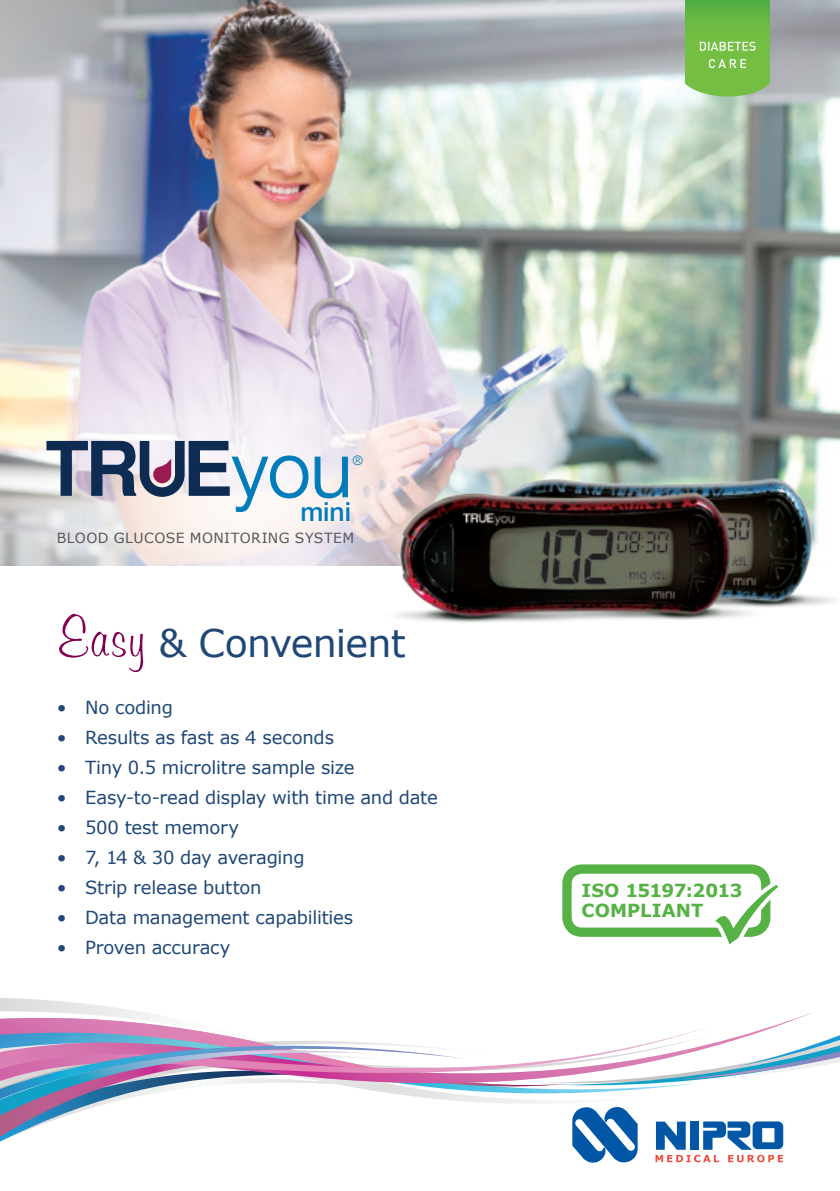
<style>
.page{position:relative;width:840px;height:1191px;background:#fff}
.page>*{position:absolute;margin:0;border:0;box-sizing:border-box;transform-origin:0 0}
.t1{font:300 76.8px "Helvetica Neue LT Pro";color:#007cbb}
.t2{font:38px "Verdana";letter-spacing:-.02em;color:#1f4876}
.t3{font:500 26.4px "Helvetica Neue LT Pro";color:#007cbb}
.t4{font:18px "Verdana";letter-spacing:-.015em;color:#1f4876}
.t5{font:700 18px/20px "Verdana";letter-spacing:-.005em;color:#57b246}
.t6{font:14px "Verdana";letter-spacing:.03em;color:#57585a}
.t7{font:300 13.2px "Helvetica Neue LT Pro";color:#007cbb}
.s1{font-family:"Muriel";font-size:70px;color:#820052}
</style>
<div class="page">
<img style="left:785px;top:0;width:54px;height:447px">
<img style="left:0;top:0;width:785px;height:565px">
<svg style="left:0;top:998px;width:839px;height:164px"></svg>
<svg style="left:314px;top:456px;width:34px;height:43px"></svg>
<svg style="left:46px;top:441px;width:262px;height:71px"></svg>
<div style="left:562px;top:864px;width:208px;height:73px;border:9px solid #57b246;border-radius:15px"></div>
<svg style="left:704px;top:876px;width:74px;height:69px"></svg>
<img style="left:355px;top:447px;width:481px;height:176px">
<svg style="left:684px;top:0;width:85px;height:96px;background:#76bf50"></svg>
<h1 class="t1" style="left:232px;top:422px;width:121px">you</h1>
<p class="t7" style="left:352px;top:452px;width:12px">®</p>
<h3 class="t3" style="left:300px;top:496px;width:52px">mini</h3>
<p class="t6" style="left:57px;top:528px;width:299px">BLOOD GLUCOSE MONITORING SYSTEM</p>
<h2 class="t2" style="left:57px;top:616px;width:350px"><span class="s1">Easy</span> &amp; Convenient</h2>
<p class="t4" style="left:57px;top:694px;width:118px">• No coding</p>
<p class="t4" style="left:57px;top:724px;width:279px">• Results as fast as 4 seconds</p>
<p class="t4" style="left:57px;top:754px;width:299px">• Tiny 0.5 microlitre sample size</p>
<p class="t4" style="left:57px;top:784px;width:382px">• Easy-to-read display with time and date</p>
<p class="t4" style="left:57px;top:814px;width:184px">• 500 test memory</p>
<p class="t4" style="left:57px;top:844px;width:249px">• 7, 14 &amp; 30 day averaging</p>
<p class="t4" style="left:57px;top:875px;width:206px">• Strip release button</p>
<p class="t4" style="left:57px;top:905px;width:298px">• Data management capabilities</p>
<p class="t4" style="left:57px;top:935px;width:175px">• Proven accuracy</p>
<p class="t5" style="left:581px;top:880px;width:162px">ISO 15197:2013<br>COMPLIANT</p>
</div>
